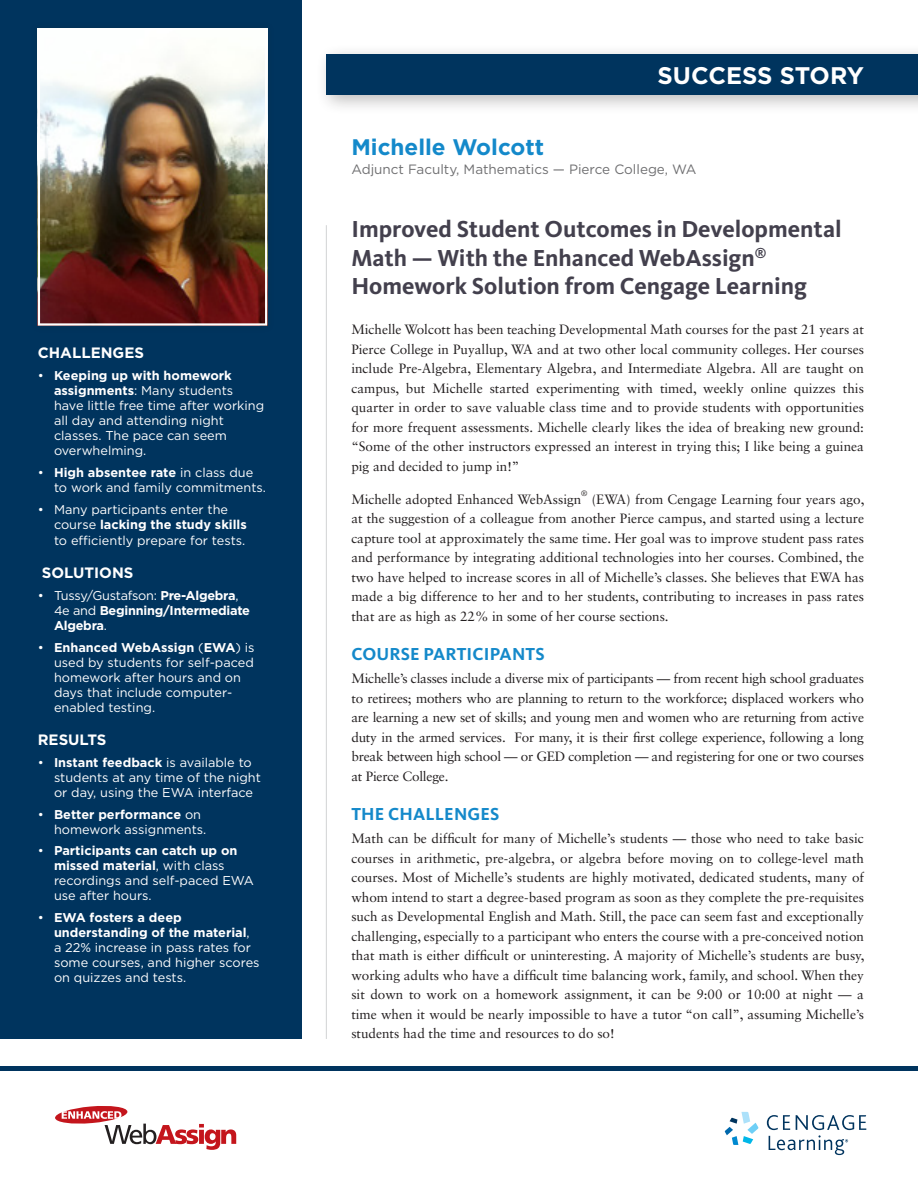
<style>
.page{position:relative;width:918px;height:1188px;background:#fff}
.page>*{position:absolute;margin:0;border:0;box-sizing:border-box;transform-origin:0 0}
.t1{font:700 24px/28.5px "Kievit OT";color:#43404d}
.t2{font:700 24px "Gotham";color:#fff}
.t3{font:700 22.5px "Gotham";color:#1489ca}
.t4{font:700 18px "Kievit OT";letter-spacing:.01em;color:#1489ca}
.t5{font:700 15px "Gotham";color:#fff}
.t6{font:13.5px/19.5px "Sabon LT Std";letter-spacing:-.005em;color:#231f20;text-align:justify}
.t7{font:13.5px "Gotham";color:#6f6f71}
.t8{font:12.75px/15px "Gotham";color:#fff}
.t9{font:700 12.75px/15px "Gotham";letter-spacing:-.02em;color:#fff}
.t10{font:7.8px "Sabon LT Std";color:#231f20}
.s1{font-weight:700}
.s2{font-weight:400}
</style>
<div class="page">
<div style="left:0;top:0;width:301px;height:1039px;background:#00345e"></div>
<hr style="left:326px;top:225px;width:1px;height:814px;background:#d1d3d4">
<div style="left:0;top:1066px;width:918px;height:5px;background:#00345e"></div>
<div style="left:316px;top:44px;width:602px;height:71px;background:#231f20;opacity:.3"></div>
<div style="left:327px;top:54px;width:591px;height:41px;background:#00345e"></div>
<div style="left:30px;top:20px;width:245px;height:313px;background:#231f20;opacity:.2"></div>
<img style="left:41px;top:31px;width:223px;height:292px">
<div style="left:38px;top:28px;width:229px;height:298px;border:2px solid #fff"></div>
<svg style="left:725px;top:1112px;width:34px;height:33px"></svg>
<svg style="left:767px;top:1115px;width:99px;height:40px"></svg>
<svg style="left:55px;top:1106px;width:181px;height:44px"></svg>
<p class="t5" style="left:38px;top:344px;width:108px">Challenges</p>
<p class="t8" style="left:54px;top:368px;width:212px;text-indent:-16px">• <span class="s1">Keeping up with homework assignments</span>: Many students have little free time after working all day and attending night classes. The pace can seem overwhelming.</p>
<p class="t8" style="left:54px;top:465px;width:213px;text-indent:-16px">• <span class="s1">H igh absentee rate</span> in class due to work and family commitments.</p>
<p class="t8" style="left:54px;top:501px;width:194px;text-indent:-16px">• Many participants enter the course <span class="s1">lacking the study skills</span></p>
<p class="t8" style="left:54px;top:533px;width:193px">to efficiently prepare for tests.</p>
<p class="t5" style="left:42px;top:564px;width:93px">Solutions</p>
<p class="t9" style="left:54px;top:588px;width:198px;text-indent:-16px"><span class="s2">• Tussy/Gustafson:</span> Pre-Algebra<span class="s2">,<br>4e and</span> Beginning/I ntermediate<br>Algebra<span class="s2">.</span></p>
<p class="t8" style="left:54px;top:640px;width:202px;text-indent:-16px">• <span class="s1">Enhanced WebAssign</span> (<span class="s1">EWA</span>) is used by students for self-paced homework after hours and on days that include computer&shy;enabled testing.</p>
<p class="t5" style="left:38px;top:731px;width:70px">results</p>
<p class="t8" style="left:54px;top:755px;width:208px;text-indent:-16px">• <span class="s1">I nstant feedback</span> is available to students at any time of the night or day, using the EWA interface</p>
<p class="t8" style="left:54px;top:806px;width:154px;text-indent:-16px">• <span class="s1">Better performance</span> on homework assignments.</p>
<p class="t8" style="left:54px;top:843px;width:201px;text-indent:-16px">• <span class="s1">Participants can catch up on missed material</span>, with class recordings and self-paced EWA use after hours.</p>
<p class="t8" style="left:54px;top:910px;width:207px;text-indent:-16px">• <span class="s1">EWA fosters a deep understanding of the material</span>, a 22% increase in pass rates for some courses, and higher scores on quizzes and tests.</p>
<h1 class="t2" style="left:658px;top:62px;width:208px">succ ess story</h1>
<h2 class="t3" style="left:351px;top:134px;width:194px">Michelle Wolcott</h2>
<p class="t7" style="left:351px;top:162px;width:347px">Adjunct Faculty, Mathematics — Pierce College, WA</p>
<h1 class="t1" style="left:351px;top:215px;width:492px">Improved Student Outcomes in Developmental<br>Math — With the Enhanced WebAssign<sup>®<br></sup>Homework Solution from Cengage Learning</h1>
<p class="t6" style="left:351px;top:320px;width:514px">Michelle Wolcott has been teaching Developmental Math courses for the past 21 years at Pierce College in Puyallup, WA and at two other local community colleges. Her courses include Pre-Algebra, Elementary Algebra, and Intermediate Algebra. All are taught on campus, but Michelle started experimenting with timed, weekly online quizzes this quarter in order to save valuable class time and to provide students with opportunities for more frequent assessments. Michelle clearly likes the idea of breaking new ground: “Some of the other instructors expressed an interest in trying this; I like being a guinea pig and decided to jump in!”</p>
<p class="t6" style="left:351px;top:489px;width:231px">Michelle adopted Enhanced WebAssign</p>
<p class="t10" style="left:581px;top:489px;width:8px">®</p>
<p class="t6" style="left:351px;top:489px;width:515px;text-indent:240px">(EWA) from Cengage Learning four years ago, at the suggestion of a colleague from another Pierce campus, and started using a lecture capture tool at approximately the same time. Her goal was to improve student pass rates and performance by integrating additional technologies into her courses. Combined, the two have helped to increase scores in all of Michelle’s classes. She believes that EWA has made a big difference to her and to her students, contributing to increases in pass rates that are as high as 22% in some of her course sections.</p>
<h3 class="t4" style="left:351px;top:644px;width:193px">Course partici pants</h3>
<p class="t6" style="left:351px;top:669px;width:514px">Michelle’s classes include a diverse mix of participants — from recent high school graduates to retirees; mothers who are planning to return to the workforce; displaced workers who are learning a new set of skills; and young men and women who are returning from active duty in the armed services. For many, it is their first college experience, following a long break between high school — or GED completion — and registering for one or two courses at Pierce College.</p>
<h3 class="t4" style="left:351px;top:804px;width:12px">The</h3>
<h3 class="t4" style="left:388px;top:804px;width:23px">Challe</h3>
<h3 class="t4" style="left:454px;top:804px;width:36px">nges</h3>
<p class="t6" style="left:351px;top:829px;width:515px">Math can be difficult for many of Michelle’s students — those who need to take basic courses in arithmetic, pre-algebra, or algebra before moving on to college-level math courses. Most of Michelle’s students are highly motivated, dedicated students, many of whom intend to start a degree-based program as soon as they complete the pre-requisites such as Developmental English and Math. Still, the pace can seem fast and exceptionally challenging, especially to a participant who enters the course with a pre-conceived notion that math is either difficult or uninteresting. A majority of Michelle’s students are busy, working adults who have a difficult time balancing work, family, and school. When they sit down to work on a homework assignment, it can be 9:00 or 10:00 at night — a time when it would be nearly impossible to have a tutor “on call”, assuming Michelle’s students had the time and resources to do so!</p>
</div>
